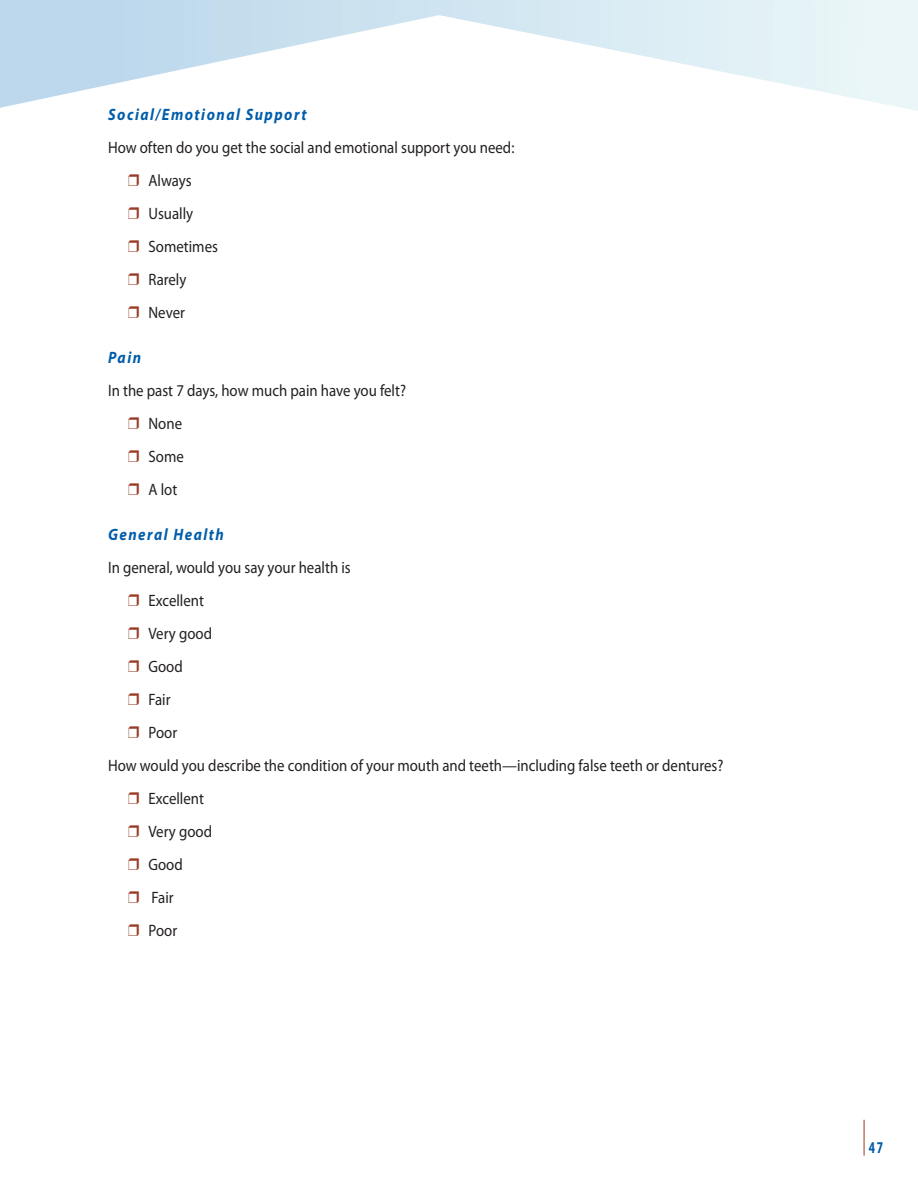
<style>
.page{position:relative;width:918px;height:1188px;background:#fff}
.page>*{position:absolute;margin:0;border:0;box-sizing:border-box;transform-origin:0 0}
.t1{font:16.5px "Myriad Pro";color:#231f20;scale:.9 1}
.t2{font:italic 700 16.5px "Myriad Pro";letter-spacing:.1em;color:#015dab;scale:.9 1}
.t3{font:700 condensed 16.5px "Myriad Pro";color:#015dab;scale:.9 1}
.s1{color:#9a3b25}
</style>
<div class="page">
<svg style="left:1px;top:0;width:917px;height:111px"></svg>
<hr style="left:0;top:0;width:1px;height:108px;background:#bdd8ec">
<hr style="left:864px;top:1120px;width:1px;height:36px;background:#9a3b25">
<h4 class="t2" style="left:108px;top:104px;width:222px">Social/Emotional Support</h4>
<p class="t1" style="left:108px;top:138px;width:453px">How often do you get the social and emotional support you need:</p>
<p class="t1" style="left:128px;top:171px;width:72px"><span class="s1">❒</span> Always</p>
<p class="t1" style="left:128px;top:204px;width:74px"><span class="s1">❒</span> Usually</p>
<p class="t1" style="left:128px;top:237px;width:101px"><span class="s1">❒</span> Sometimes</p>
<p class="t1" style="left:128px;top:270px;width:66px"><span class="s1">❒</span> Rarely</p>
<p class="t1" style="left:128px;top:303px;width:65px"><span class="s1">❒</span> Never</p>
<h4 class="t2" style="left:108px;top:347px;width:38px">Pain</h4>
<p class="t1" style="left:108px;top:381px;width:333px">In the past 7 days, how much pain have you felt?</p>
<p class="t1" style="left:128px;top:414px;width:61px"><span class="s1">❒</span> None</p>
<p class="t1" style="left:128px;top:447px;width:63px"><span class="s1">❒</span> Some</p>
<p class="t1" style="left:128px;top:480px;width:56px"><span class="s1">❒</span> A lot</p>
<h4 class="t2" style="left:108px;top:524px;width:130px">General Health</h4>
<p class="t1" style="left:108px;top:558px;width:271px">In general, would you say your health is</p>
<p class="t1" style="left:128px;top:591px;width:86px"><span class="s1">❒</span> Excellent</p>
<p class="t1" style="left:128px;top:624px;width:95px"><span class="s1">❒</span> Very good</p>
<p class="t1" style="left:128px;top:657px;width:62px"><span class="s1">❒</span> Good</p>
<p class="t1" style="left:128px;top:690px;width:49px"><span class="s1">❒</span> Fair</p>
<p class="t1" style="left:128px;top:723px;width:56px"><span class="s1">❒</span> Poor</p>
<p class="t1" style="left:108px;top:756px;width:685px">How would you describe the condition of your mouth and teeth—including false teeth or dentures?</p>
<p class="t1" style="left:128px;top:789px;width:86px"><span class="s1">❒</span> Excellent</p>
<p class="t1" style="left:128px;top:822px;width:95px"><span class="s1">❒</span> Very good</p>
<p class="t1" style="left:128px;top:855px;width:62px"><span class="s1">❒</span> Good</p>
<p class="t1" style="left:128px;top:888px;width:52px"><span class="s1">❒</span> Fair</p>
<p class="t1" style="left:128px;top:921px;width:56px"><span class="s1">❒</span> Poor</p>
<p class="t3" style="left:869px;top:1137px;width:17px">47</p>
</div>
